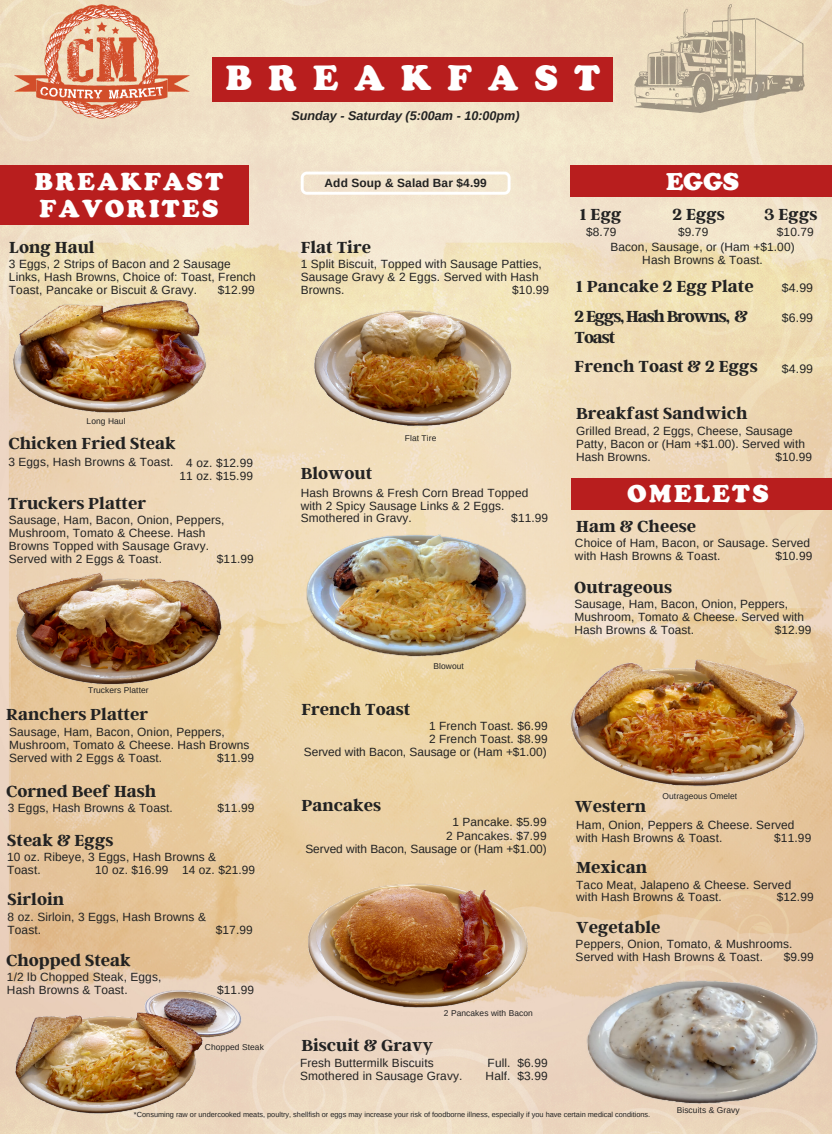
<style>
.page{position:relative;width:832px;height:1134px;background:#fff}
.page>*{position:absolute;margin:0;border:0;box-sizing:border-box;transform-origin:0 0}
.t1{font:900 36.4px "Cooper";letter-spacing:.45em;color:#fff}
.t2{font:900 25.2px "Cooper";letter-spacing:.1em;color:#fff}
.t3{font:700 17.81px "Argent CF";color:#222}
.t4{font:700 17.81px "Argent CF";letter-spacing:-.065em;color:#222}
.t5{font:italic 700 12.6px "Arimo";color:#222}
.t6{font:12.29px "Arimo";color:#222}
.t7{font:11.9px/12.9px "Arimo";letter-spacing:.01em;color:#222}
.t8{font:700 11.9px "Arimo";letter-spacing:.01em;color:#222}
.t9{font:8.4px "Arimo";letter-spacing:.01em;color:#222}
.t10{font:7.35px "Arimo";color:#222}
</style>
<div class="page">
<img style="left:0;top:0;width:832px;height:1134px">
<img style="left:634px;top:4px;width:171px;height:108px">
<img style="left:13px;top:2px;width:179px;height:118px">
<div style="left:213px;top:57px;width:400px;height:44px;background:#b81e1e"></div>
<div style="left:570px;top:165px;width:262px;height:31px;background:#b81e1e"></div>
<div style="left:571px;top:478px;width:261px;height:32px;background:#b81e1e"></div>
<svg style="left:301px;top:172px;width:209px;height:23px"></svg>
<img style="left:11px;top:296px;width:199px;height:117px">
<img style="left:16px;top:990px;width:226px;height:125px">
<img style="left:311px;top:306px;width:203px;height:120px">
<img style="left:13px;top:569px;width:211px;height:116px">
<img style="left:570px;top:657px;width:236px;height:131px">
<img style="left:305px;top:879px;width:224px;height:129px">
<div style="left:0;top:165px;width:248px;height:60px;background:#b81e1e"></div>
<img style="left:585px;top:958px;width:235px;height:176px">
<img style="left:305px;top:510px;width:225px;height:169px">
<p class="t1" style="left:226px;top:56px;width:375px">BREAKFAST</p>
<p class="t2" style="left:35px;top:167px;width:190px">BREAKFAST</p>
<p class="t2" style="left:40px;top:194px;width:180px">FAVORITES</p>
<p class="t3" style="left:9px;top:236px;width:87px">Long Haul</p>
<p class="t7" style="left:9px;top:257px;width:248px;line-height:13.1px">3 Eggs, 2 Strips of Bacon and 2 Sausage<br>Links, Hash Browns, Choice of: Toast, French<br>Toast, Pancake or Biscuit &amp; Gravy.</p>
<p class="t7" style="left:218px;top:284px;width:38px">$12.99</p>
<p class="t9" style="left:87px;top:416px;width:40px">Long Haul</p>
<p class="t3" style="left:8px;top:432px;width:169px">Chicken Fried Steak</p>
<p class="t7" style="left:8px;top:455px;width:167px">3 Eggs, Hash Browns &amp; Toast.</p>
<p class="t3" style="left:8px;top:491px;width:140px">Truckers Platter</p>
<p class="t7" style="left:9px;top:513px;width:217px">Sausage, Ham, Bacon, Onion, Peppers,<br>Mushroom, Tomato &amp; Cheese. Hash</p>
<p class="t7" style="left:9px;top:539px;width:201px">Browns Topped with Sausage Gravy.</p>
<p class="t7" style="left:9px;top:552px;width:155px">Served with 2 Eggs &amp; Toast.</p>
<p class="t7" style="left:217px;top:552px;width:38px">$11.99</p>
<p class="t7" style="left:186px;top:456px;width:68px">4 oz. $12.99</p>
<p class="t7" style="left:179px;top:469px;width:75px">11 oz. $15.99</p>
<p class="t9" style="left:88px;top:685px;width:62px">Truckers Platter</p>
<p class="t3" style="left:6px;top:703px;width:143px">Ranchers Platter</p>
<p class="t7" style="left:9px;top:725px;width:242px">Sausage, Ham, Bacon, Onion, Peppers,<br>Mushroom, Tomato &amp; Cheese. Hash Browns</p>
<p class="t7" style="left:9px;top:751px;width:155px">Served with 2 Eggs &amp; Toast.</p>
<p class="t7" style="left:217px;top:751px;width:38px">$11.99</p>
<p class="t3" style="left:6px;top:780px;width:152px">Corned Beef Hash</p>
<p class="t7" style="left:8px;top:802px;width:167px">3 Eggs, Hash Browns &amp; Toast.</p>
<p class="t7" style="left:217px;top:802px;width:38px">$11.99</p>
<p class="t3" style="left:7px;top:829px;width:108px">Steak &amp; Eggs</p>
<p class="t7" style="left:7px;top:850px;width:210px">10 oz. Ribeye, 3 Eggs, Hash Browns &amp;</p>
<p class="t7" style="left:7px;top:864px;width:35px">Toast.</p>
<p class="t7" style="left:95px;top:864px;width:161px">10 oz. $16.99 14 oz. $21.99</p>
<p class="t3" style="left:8px;top:888px;width:58px">Sirloin</p>
<p class="t7" style="left:8px;top:910px;width:200px">8 oz. Sirloin, 3 Eggs, Hash Browns &amp;</p>
<p class="t7" style="left:8px;top:923px;width:35px">Toast.</p>
<p class="t7" style="left:216px;top:923px;width:38px">$17.99</p>
<p class="t3" style="left:6px;top:949px;width:126px">Chopped Steak</p>
<p class="t7" style="left:7px;top:971px;width:156px">1/2 lb Chopped Steak, Eggs,</p>
<p class="t7" style="left:7px;top:984px;width:122px">Hash Browns &amp; Toast.</p>
<p class="t7" style="left:217px;top:984px;width:38px">$11.99</p>
<p class="t9" style="left:205px;top:1042px;width:60px">Chopped Steak</p>
<p class="t5" style="left:291px;top:108px;width:230px">Sunday - Saturday (5:00am - 10:00pm)</p>
<p class="t8" style="left:324px;top:176px;width:164px">Add Soup &amp; Salad Bar $4.99</p>
<p class="t3" style="left:301px;top:236px;width:72px">Flat Tire</p>
<p class="t7" style="left:301px;top:258px;width:243px">1 Split Biscuit, Topped with Sausage Patties,<br>Sausage Gravy &amp; 2 Eggs. Served with Hash<br>Browns.</p>
<p class="t7" style="left:512px;top:284px;width:38px">$10.99</p>
<p class="t9" style="left:405px;top:433px;width:33px">Flat Tire</p>
<p class="t3" style="left:301px;top:462px;width:73px">Blowout</p>
<p class="t7" style="left:301px;top:486px;width:229px">Hash Browns &amp; Fresh Corn Bread Topped with 2 Spicy Sausage Links &amp; 2 Eggs.<br>Smothered in Gravy.</p>
<p class="t7" style="left:511px;top:512px;width:38px">$11.99</p>
<p class="t3" style="left:301px;top:697px;width:111px">French Toast</p>
<p class="t9" style="left:433px;top:661px;width:32px">Blowout</p>
<p class="t7" style="left:429px;top:719px;width:120px">1 French Toast. $6.99</p>
<p class="t7" style="left:429px;top:732px;width:120px">2 French Toast. $8.99</p>
<p class="t7" style="left:304px;top:745px;width:244px">Served with Bacon, Sausage or (Ham +$1.00)</p>
<p class="t3" style="left:301px;top:794px;width:81px">Pancakes</p>
<p class="t7" style="left:452px;top:816px;width:96px">1 Pancake. $5.99</p>
<p class="t7" style="left:446px;top:829px;width:102px">2 Pancakes. $7.99</p>
<p class="t7" style="left:305px;top:842px;width:243px">Served with Bacon, Sausage or (Ham +$1.00)</p>
<p class="t3" style="left:301px;top:1034px;width:133px">Biscuit &amp; Gravy</p>
<p class="t9" style="left:444px;top:1008px;width:90px">2 Pancakes with Bacon</p>
<p class="t7" style="left:300px;top:1056px;width:135px">Fresh Buttermilk Biscuits</p>
<p class="t7" style="left:300px;top:1069px;width:164px">Smothered in Sausage Gravy.</p>
<p class="t7" style="left:487px;top:1056px;width:62px">Full. $6.99</p>
<p class="t7" style="left:485px;top:1069px;width:64px">Half. $3.99</p>
<p class="t2" style="left:666px;top:167px;width:74px">EGGS</p>
<p class="t3" style="left:580px;top:203px;width:43px">1 Egg</p>
<p class="t3" style="left:672px;top:203px;width:54px">2 Eggs</p>
<p class="t3" style="left:764px;top:203px;width:55px">3 Eggs</p>
<p class="t7" style="left:586px;top:225px;width:32px">$8.79</p>
<p class="t7" style="left:678px;top:225px;width:32px">$9.79</p>
<p class="t7" style="left:777px;top:225px;width:38px">$10.79</p>
<p class="t7" style="left:610px;top:241px;width:186px">Bacon, Sausage, or (Ham +$1.00)</p>
<p class="t7" style="left:642px;top:253px;width:122px">Hash Browns &amp; Toast.</p>
<p class="t3" style="left:576px;top:275px;width:179px">1 Pancake 2 Egg Plate</p>
<p class="t6" style="left:782px;top:281px;width:33px">$4.99</p>
<p class="t4" style="left:574px;top:304px;width:175px">2 Eggs, Hash Browns, &amp;</p>
<p class="t3" style="left:574px;top:325px;width:42px">Toast</p>
<p class="t6" style="left:782px;top:311px;width:33px">$6.99</p>
<p class="t3" style="left:574px;top:354px;width:184px">French Toast &amp; 2 Eggs</p>
<p class="t6" style="left:782px;top:362px;width:33px">$4.99</p>
<p class="t3" style="left:576px;top:401px;width:173px">Breakfast Sandwich</p>
<p class="t7" style="left:576px;top:424px;width:230px">Grilled Bread, 2 Eggs, Cheese, Sausage<br>Patty, Bacon or (Ham +$1.00). Served with<br>Hash Browns.</p>
<p class="t7" style="left:775px;top:450px;width:38px">$10.99</p>
<p class="t2" style="left:627px;top:479px;width:143px">OMELETS</p>
<p class="t3" style="left:576px;top:514px;width:121px">Ham &amp; Cheese</p>
<p class="t7" style="left:575px;top:536px;width:237px">Choice of Ham, Bacon, or Sausage. Served with Hash Browns &amp; Toast.</p>
<p class="t7" style="left:775px;top:549px;width:38px">$10.99</p>
<p class="t3" style="left:574px;top:576px;width:99px">Outrageous</p>
<p class="t7" style="left:574px;top:598px;width:231px">Sausage, Ham, Bacon, Onion, Peppers,<br>Mushroom, Tomato &amp; Cheese. Served with<br>Hash Browns &amp; Toast.</p>
<p class="t7" style="left:774px;top:623px;width:38px">$12.99</p>
<p class="t9" style="left:662px;top:791px;width:76px">Outrageous Omelet</p>
<p class="t3" style="left:575px;top:795px;width:73px">Western</p>
<p class="t7" style="left:576px;top:818px;width:220px">Ham, Onion, Peppers &amp; Cheese. Served</p>
<p class="t7" style="left:576px;top:832px;width:148px">with Hash Browns &amp; Toast.</p>
<p class="t7" style="left:774px;top:832px;width:39px">$11.99</p>
<p class="t3" style="left:576px;top:856px;width:72px">Mexican</p>
<p class="t7" style="left:576px;top:878px;width:216px">Taco Meat, Jalapeno &amp; Cheese. Served</p>
<p class="t7" style="left:576px;top:891px;width:147px">with Hash Browns &amp; Toast.</p>
<p class="t7" style="left:776px;top:891px;width:38px">$12.99</p>
<p class="t3" style="left:576px;top:916px;width:86px">Vegetable</p>
<p class="t7" style="left:575px;top:938px;width:218px">Peppers, Onion, Tomato, &amp; Mushrooms.<br>Served with Hash Browns &amp; Toast.</p>
<p class="t7" style="left:783px;top:951px;width:32px">$9.99</p>
<p class="t10" style="left:134px;top:1110px;width:518px">*Consuming raw or undercooked meats, poultry, shellfish or eggs may increase your risk of foodborne illness, especially if you have certain medical conditions.</p>
<p class="t9" style="left:676px;top:1105px;width:64px">Biscuits &amp; Gravy</p>
</div>
